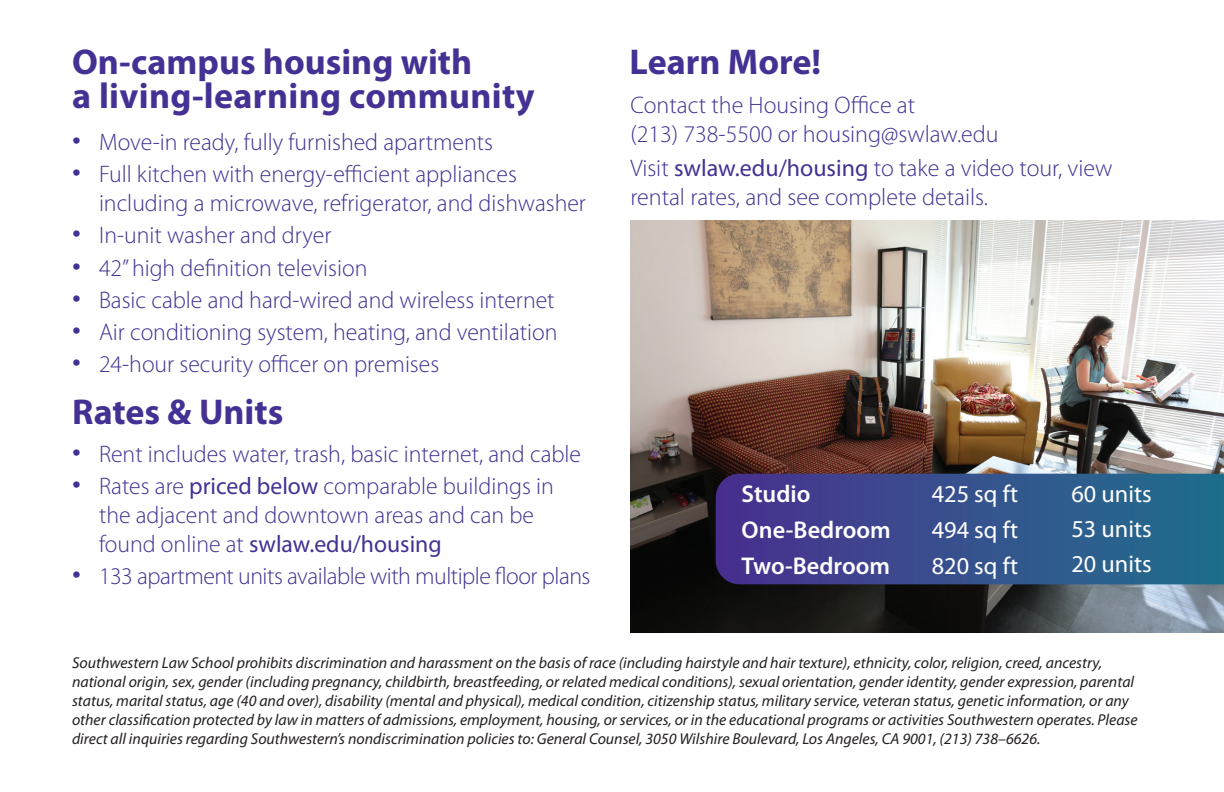
<style>
.page{position:relative;width:1224px;height:792px;background:#fff}
.page>*{position:absolute;margin:0;border:0;box-sizing:border-box;transform-origin:0 0}
.t1{font:700 36px "Myriad Pro";color:#443193}
.t2{font:24.4px "Myriad Pro";color:#fff}
.t3{font:600 24.4px "Myriad Pro";color:#fff}
.t4{font:300 24px/28.8px "Myriad Pro";color:#443193}
.t5{font:300 24px "Myriad Pro";letter-spacing:-.02em;color:#443193}
.t6{font:italic 15.8px/19px "Myriad Pro";color:#231f20}
.s1{font-size:36px}
.s2{font-weight:400}
</style>
<div class="page">
<img style="left:630px;top:220px;width:594px;height:412px">
<svg style="left:716px;top:474px;width:508px;height:110px;background:#34508c"></svg>
<p class="t1" style="left:72px;top:38px;width:402px">On-campus housing with</p>
<p class="t1" style="left:72px;top:72px;width:464px">a living-learning community</p>
<p class="t4" style="left:72px;top:128px;width:422px"><span class="s1">•</span> Move-in ready, fully furnished apartments</p>
<p class="t4" style="left:99px;top:160px;width:488px;text-indent:-27px"><span class="s1">•</span> Full kitchen with energy-efficient appliances including a microwave, refrigerator, and dishwasher</p>
<p class="t4" style="left:72px;top:221px;width:261px"><span class="s1">•</span> In-unit washer and dryer</p>
<p class="t4" style="left:72px;top:254px;width:297px"><span class="s1">•</span> 42” high definition television</p>
<p class="t4" style="left:72px;top:286px;width:484px"><span class="s1">•</span> Basic cable and hard-wired and wireless internet</p>
<p class="t4" style="left:72px;top:318px;width:487px"><span class="s1">•</span> Air conditioning system, heating, and ventilation</p>
<p class="t4" style="left:72px;top:350px;width:369px"><span class="s1">•</span> 24-hour security officer on premises</p>
<p class="t1" style="left:72px;top:388px;width:213px">Rates &amp; Units</p>
<p class="t4" style="left:72px;top:440px;width:511px"><span class="s1">•</span> Rent includes water, trash, basic internet, and cable</p>
<p class="t4" style="left:99px;top:472px;width:456px;text-indent:-27px"><span class="s1">•</span> Rates are <span class="s2">priced below</span> comparable buildings in the adjacent and downtown areas and can be found online at <span class="s2">swlaw.edu/housing</span></p>
<p class="t5" style="left:72px;top:563px;width:520px"><span class="s1">•</span> 133 apartment units available with multiple floor plans</p>
<p class="t1" style="left:630px;top:38px;width:193px">Learn More!</p>
<p class="t4" style="left:630px;top:91px;width:286px">Contact the Housing Office at</p>
<p class="t4" style="left:630px;top:120px;width:370px">(213) 738-5500 or housing@swlaw.edu</p>
<p class="t4" style="left:630px;top:154px;width:484px">Visit <span class="s2">swlaw.edu/housing</span> to take a video tour, view rental rates, and see complete details.</p>
<p class="t3" style="left:742px;top:478px;width:70px">Studio</p>
<p class="t3" style="left:742px;top:514px;width:151px">One-Bedroom</p>
<p class="t3" style="left:742px;top:550px;width:150px">Two-Bedroom</p>
<p class="t2" style="left:932px;top:479px;width:88px">425 sq ft</p>
<p class="t2" style="left:932px;top:515px;width:88px">494 sq ft</p>
<p class="t2" style="left:932px;top:551px;width:88px">820 sq ft</p>
<p class="t2" style="left:1071px;top:479px;width:82px">60 units</p>
<p class="t2" style="left:1071px;top:514px;width:82px">53 units</p>
<p class="t2" style="left:1071px;top:549px;width:82px">20 units</p>
<p class="t6" style="left:72px;top:653px;width:1067px">Southwestern Law School prohibits discrimination and harassment on the basis of race (including hairstyle and hair texture), ethnicity, color, religion, creed, ancestry, national origin, sex, gender (including pregnancy, childbirth, breastfeeding, or related medical conditions), sexual orientation, gender identity, gender expression, parental status, marital status, age (40 and over), disability (mental and physical), medical condition, citizenship status, military service, veteran status, genetic information, or any other classification protected by law in matters of admissions, employment, housing, or services, or in the educational programs or activities Southwestern operates. Please direct all inquiries regarding Southwestern’s nondiscrimination policies to: General Counsel, 3050 Wilshire Boulevard, Los Angeles, CA 9001, (213) 738–6626.</p>
</div>
